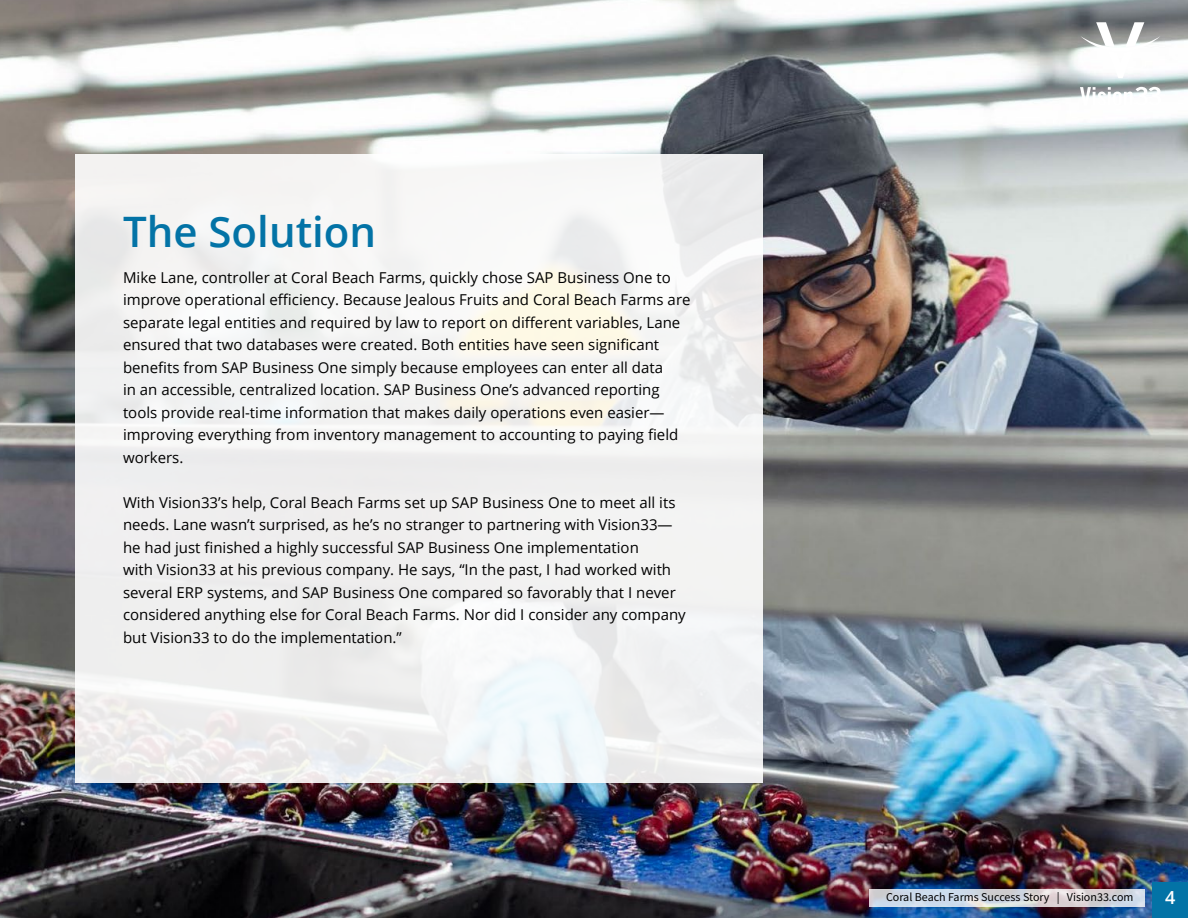
<style>
.page{position:relative;width:1188px;height:918px;background:#fff}
.page>*{position:absolute;margin:0;border:0;box-sizing:border-box;transform-origin:0 0}
.t1{font:600 42px "Open Sans";color:#0373a6}
.t2{font:600 18px "Open Sans";color:#fff}
.t3{font:15px/22.5px "Open Sans";color:#000}
.t4{font:12px "Source Sans Pro";color:#000}
</style>
<div class="page">
<img style="left:0;top:0;width:1188px;height:918px">
<div style="left:75px;top:154px;width:687px;height:629px;background:#f2f2f1"></div>
<svg style="left:1080px;top:22px;width:80px;height:56px"></svg>
<svg style="left:1080px;top:87px;width:81px;height:19px"></svg>
<div style="left:1152px;top:882px;width:36px;height:36px;background:#0373a6"></div>
<svg style="left:869px;top:889px;width:276px;height:18px;background:#d4d8e0"></svg>
<h1 class="t1" style="left:123px;top:203px;width:255px">The Solution</h1>
<p class="t3" style="left:123px;top:266px;width:569px">Mike Lane, controller at Coral Beach Farms, quickly chose SAP Business One to improve operational efficiency. Because Jealous Fruits and Coral Beach Farms are separate legal entities and required by law to report on different variables, Lane ensured that two databases were created. Both entities have seen significant benefits from SAP Business One simply because employees can enter all data<br>in an accessible, centralized location. SAP Business One’s advanced reporting tools provide real-time information that makes daily operations even easier— improving everything from inventory management to accounting to paying field workers.</p>
<p class="t3" style="left:123px;top:491px;width:564px">With Vision33’s help, Coral Beach Farms set up SAP Business One to meet all its needs. Lane wasn’t surprised, as he’s no stranger to partnering with Vision33— he had just finished a highly successful SAP Business One implementation<br>with Vision33 at his previous company. He says, “In the past, I had worked with several ERP systems, and SAP Business One compared so favorably that I never considered anything else for Coral Beach Farms. Nor did I consider any company but Vision33 to do the implementation.”</p>
<p class="t4" style="left:886px;top:889px;width:249px">Coral Beach Farms Success Story | Vision33.com</p>
<p class="t2" style="left:1165px;top:885px;width:12px">4</p>
</div>
